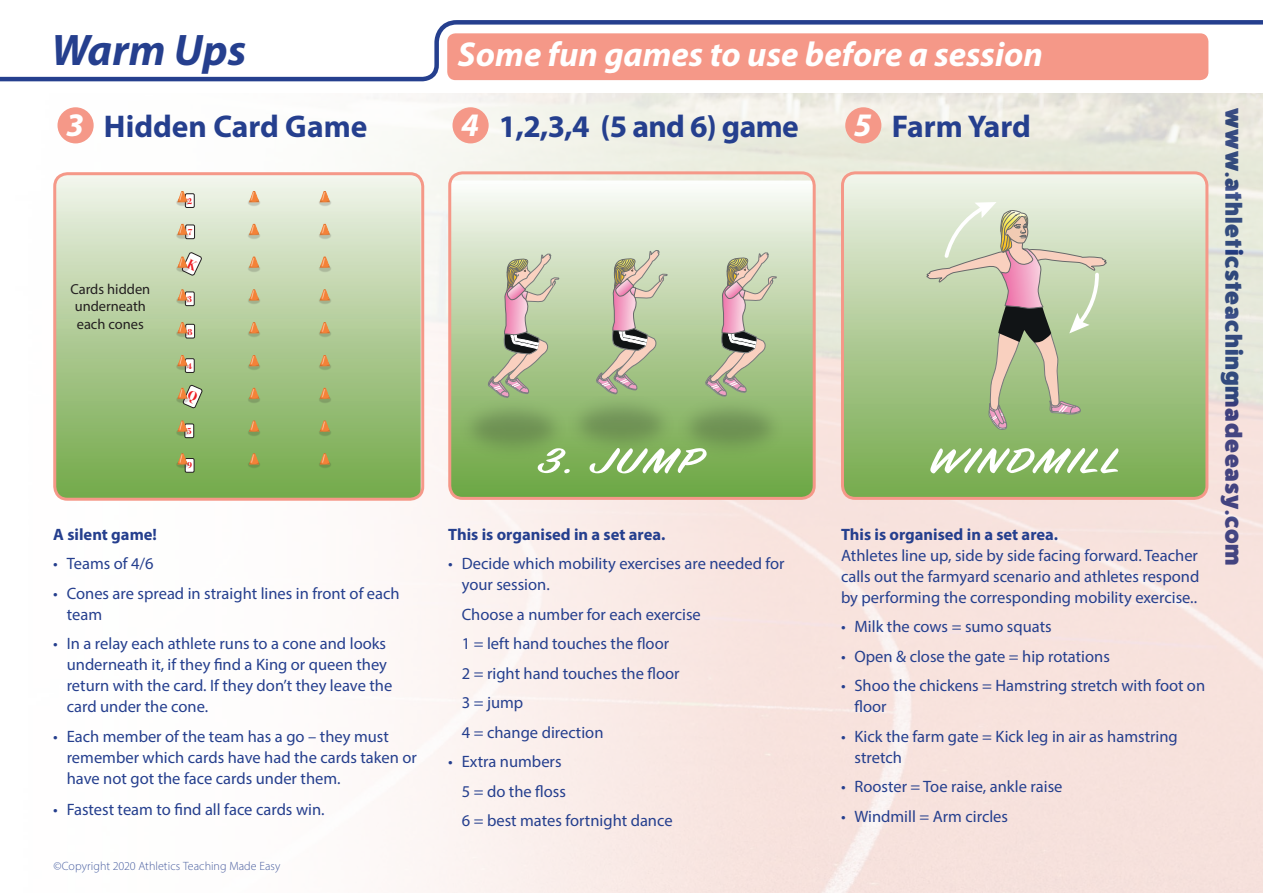
<style>
.page{position:relative;width:1263px;height:893px;background:#fff}
.page>*{position:absolute;margin:0;border:0;box-sizing:border-box;transform-origin:0 0}
.t1{font:italic 700 44.4px "Myriad Pro";color:#253f8e}
.t2{font:600 39px "Sign Painter House Script";letter-spacing:.05em;color:#fff;scale:1.4 1}
.t3{font:italic 700 34.65px "Myriad Pro";color:#fff}
.t4{font:italic 700 33px "Myriad Pro";color:#fff}
.sub_heads{font:700 31.5px "Myriad Pro";color:#253f8e}
.t5{font:800 23.25px "Fat Frank";letter-spacing:.04em;color:#253f8e}
.standard_text{font:16.5px/21px "Myriad Pro";color:#253f8e}
.standard_text-2{font:700 16.5px "Myriad Pro";color:#253f8e}
.t6{font:14.55px/17.4px "Myriad Pro";color:#231f20}
.t7{font:300 12px "Myriad Pro";letter-spacing:.005em;color:#253f8e}
.t8{font:700 9px "Bodoni Svty Two ITCTT";color:#ee1d23}
.s1{font-weight:700}
</style>
<div class="page">
<svg style="left:0;top:20px;width:1263px;height:62px"></svg>
<div style="left:447px;top:33px;width:761px;height:47px;background:#f59888;border-radius:8px"></div>
<svg style="left:57px;top:174px;width:364px;height:325px;background:#afcc96"></svg>
<img style="left:163px;top:186px;width:39px;height:163px">
<img style="left:166px;top:178px;width:30px;height:33px">
<svg style="left:177px;top:191px;width:11px;height:12px"></svg>
<img style="left:234px;top:186px;width:40px;height:163px">
<img style="left:238px;top:178px;width:30px;height:33px">
<svg style="left:249px;top:191px;width:10px;height:12px"></svg>
<img style="left:305px;top:186px;width:39px;height:163px">
<img style="left:308px;top:178px;width:30px;height:33px">
<svg style="left:320px;top:191px;width:10px;height:12px"></svg>
<img style="left:166px;top:211px;width:30px;height:33px">
<svg style="left:177px;top:224px;width:11px;height:12px"></svg>
<img style="left:238px;top:211px;width:30px;height:33px">
<svg style="left:249px;top:224px;width:10px;height:12px"></svg>
<img style="left:308px;top:211px;width:30px;height:33px">
<svg style="left:320px;top:224px;width:10px;height:12px"></svg>
<img style="left:166px;top:244px;width:30px;height:33px">
<img style="left:238px;top:244px;width:30px;height:33px">
<svg style="left:249px;top:257px;width:10px;height:11px"></svg>
<img style="left:308px;top:244px;width:30px;height:33px">
<svg style="left:320px;top:257px;width:10px;height:11px"></svg>
<img style="left:166px;top:277px;width:30px;height:33px">
<svg style="left:177px;top:290px;width:11px;height:11px"></svg>
<img style="left:238px;top:277px;width:30px;height:33px">
<svg style="left:249px;top:290px;width:10px;height:11px"></svg>
<img style="left:308px;top:277px;width:30px;height:33px">
<svg style="left:320px;top:290px;width:10px;height:11px"></svg>
<img style="left:166px;top:310px;width:30px;height:32px">
<svg style="left:177px;top:322px;width:11px;height:12px"></svg>
<img style="left:238px;top:310px;width:30px;height:32px">
<svg style="left:249px;top:322px;width:10px;height:12px"></svg>
<img style="left:308px;top:310px;width:30px;height:32px">
<svg style="left:320px;top:322px;width:10px;height:12px"></svg>
<img style="left:163px;top:349px;width:39px;height:133px">
<img style="left:166px;top:342px;width:30px;height:33px">
<svg style="left:177px;top:355px;width:11px;height:12px"></svg>
<img style="left:234px;top:349px;width:40px;height:133px">
<img style="left:238px;top:342px;width:30px;height:33px">
<svg style="left:249px;top:355px;width:10px;height:12px"></svg>
<img style="left:305px;top:349px;width:39px;height:133px">
<img style="left:308px;top:342px;width:30px;height:33px">
<svg style="left:320px;top:355px;width:10px;height:12px"></svg>
<img style="left:166px;top:375px;width:30px;height:33px">
<img style="left:238px;top:375px;width:30px;height:33px">
<svg style="left:249px;top:388px;width:10px;height:12px"></svg>
<img style="left:308px;top:375px;width:30px;height:33px">
<svg style="left:320px;top:388px;width:10px;height:12px"></svg>
<img style="left:166px;top:408px;width:30px;height:33px">
<svg style="left:177px;top:421px;width:11px;height:11px"></svg>
<img style="left:238px;top:408px;width:30px;height:33px">
<svg style="left:249px;top:421px;width:10px;height:11px"></svg>
<img style="left:308px;top:408px;width:30px;height:33px">
<svg style="left:320px;top:421px;width:10px;height:11px"></svg>
<img style="left:166px;top:441px;width:30px;height:35px">
<svg style="left:177px;top:454px;width:11px;height:11px"></svg>
<img style="left:238px;top:441px;width:30px;height:35px">
<svg style="left:249px;top:454px;width:10px;height:11px"></svg>
<img style="left:308px;top:441px;width:30px;height:35px">
<svg style="left:320px;top:454px;width:10px;height:11px"></svg>
<div style="left:53px;top:172px;width:371px;height:329px;border:3px solid #f59888;border-radius:13px"></div>
<svg style="left:450px;top:178px;width:364px;height:320px;background:#c4d9b1"></svg>
<svg style="left:596px;top:250px;width:71px;height:132px;background:#bbbda1"></svg>
<img style="left:559px;top:382px;width:129px;height:86px">
<svg style="left:488px;top:254px;width:71px;height:131px;background:#babca0"></svg>
<img style="left:452px;top:385px;width:128px;height:86px">
<svg style="left:705px;top:252px;width:72px;height:132px;background:#bbbda1"></svg>
<img style="left:663px;top:384px;width:135px;height:86px">
<div style="left:448px;top:171px;width:368px;height:329px;border:3px solid #f59888;border-radius:13px"></div>
<svg style="left:842px;top:173px;width:365px;height:325px;background:#aecb94"></svg>
<svg style="left:926px;top:202px;width:181px;height:229px;background:#b8c59f"></svg>
<div style="left:841px;top:171px;width:367px;height:329px;border:3px solid #f59888;border-radius:13px"></div>
<div style="left:58px;top:107px;width:36px;height:36px;background:#f59888;border-radius:50%"></div>
<div style="left:452px;top:107px;width:37px;height:36px;background:#f59888;border-radius:50%"></div>
<div style="left:845px;top:107px;width:36px;height:36px;background:#f59888;border-radius:50%"></div>
<svg style="left:177px;top:385px;width:25px;height:23px"></svg>
<svg style="left:177px;top:252px;width:25px;height:23px"></svg>
<p class="t1" style="left:51px;top:22px;width:196px">Warm Ups</p>
<p class="t3" style="left:458px;top:32px;width:586px">Some fun games to use before a session</p>
<p class="t4" style="left:66px;top:103px;width:19px">3</p>
<p class="sub_heads" style="left:104px;top:106px;width:265px">Hidden Card Game</p>
<p class="t4" style="left:461px;top:103px;width:19px">4</p>
<p class="sub_heads" style="left:499px;top:106px;width:301px">1,2,3,4 (5 and 6) game</p>
<p class="t4" style="left:854px;top:103px;width:19px">5</p>
<p class="sub_heads" style="left:892px;top:106px;width:141px">Farm Yard</p>
<p class="t8" style="left:187px;top:193px;width:7px">2</p>
<p class="t6" style="left:70px;top:280px;width:81px">Cards hidden underneath each cones</p>
<p class="t8" style="left:187px;top:224px;width:7px">7</p>
<p class="t8" style="left:187px;top:291px;width:7px">3</p>
<p class="t8" style="left:187px;top:324px;width:7px">8</p>
<p class="t8" style="left:187px;top:358px;width:7px">4</p>
<p class="t8" style="left:187px;top:423px;width:7px">5</p>
<p class="t8" style="left:187px;top:458px;width:7px">9</p>
<p class="standard_text-2" style="left:53px;top:523px;width:105px">A silent game!</p>
<p class="standard_text" style="left:53px;top:553px;width:102px">• Teams of 4/6</p>
<p class="standard_text" style="left:67px;top:582px;width:334px;text-indent:-13px">• Cones are spread in straight lines in front of each team</p>
<p class="standard_text" style="left:67px;top:633px;width:327px;text-indent:-13px">• In a relay each athlete runs to a cone and looks underneath it, if they find a King or queen they return with the card. If they don’t they leave the card under the cone.</p>
<p class="standard_text" style="left:67px;top:725px;width:352px;text-indent:-13px">• Each member of the team has a go – they must remember which cards have had the cards taken or have not got the face cards under them.</p>
<p class="standard_text" style="left:53px;top:798px;width:273px">• Fastest team to find all face cards win.</p>
<p class="t7" style="left:54px;top:858px;width:228px">©Copyright 2020 Athletics Teaching Made Easy</p>
<p class="t2" style="left:537px;top:437px;width:119px">3. JUMP</p>
<p class="t2" style="left:929px;top:437px;width:139px">WINDMILL</p>
<p class="standard_text-2" style="left:448px;top:523px;width:219px">This is organised in a set area.</p>
<p class="standard_text" style="left:462px;top:553px;width:324px;text-indent:-13px">• Decide which mobility exercises are needed for your session.</p>
<p class="standard_text" style="left:462px;top:603px;width:241px">Choose a number for each exercise</p>
<p class="standard_text" style="left:462px;top:633px;width:209px">1 = left hand touches the floor</p>
<p class="standard_text" style="left:462px;top:662px;width:219px">2 = right hand touches the floor</p>
<p class="standard_text" style="left:462px;top:692px;width:63px">3 = jump</p>
<p class="standard_text" style="left:462px;top:721px;width:143px">4 = change direction</p>
<p class="standard_text" style="left:448px;top:751px;width:115px">• Extra numbers</p>
<p class="standard_text" style="left:462px;top:780px;width:106px">5 = do the floss</p>
<p class="standard_text" style="left:462px;top:810px;width:212px">6 = best mates fortnight dance</p>
<p class="standard_text" style="left:841px;top:523px;width:360px"><span class="s1">This is organised in a set area.<br></span>Athletes line up, side by side facing forward. Teacher calls out the farmyard scenario and athletes respond by performing the corresponding mobility exercise..</p>
<p class="standard_text" style="left:841px;top:616px;width:212px">• Milk the cows = sumo squats</p>
<p class="standard_text" style="left:841px;top:645px;width:270px">• Open &amp; close the gate = hip rotations</p>
<p class="standard_text" style="left:854px;top:675px;width:352px;text-indent:-13px">• Shoo the chickens = Hamstring stretch with foot on floor</p>
<p class="standard_text" style="left:854px;top:725px;width:325px;text-indent:-13px">• Kick the farm gate = Kick leg in air as hamstring stretch</p>
<p class="standard_text" style="left:841px;top:776px;width:223px">• Rooster = Toe raise, ankle raise</p>
<p class="standard_text" style="left:841px;top:805px;width:169px">• Windmill = Arm circles</p>
<h3 class="t5" style="left:1247px;top:108px;width:459px;rotate:90deg">www.athleticsteachingmadeeasy.com</h3>
</div>
